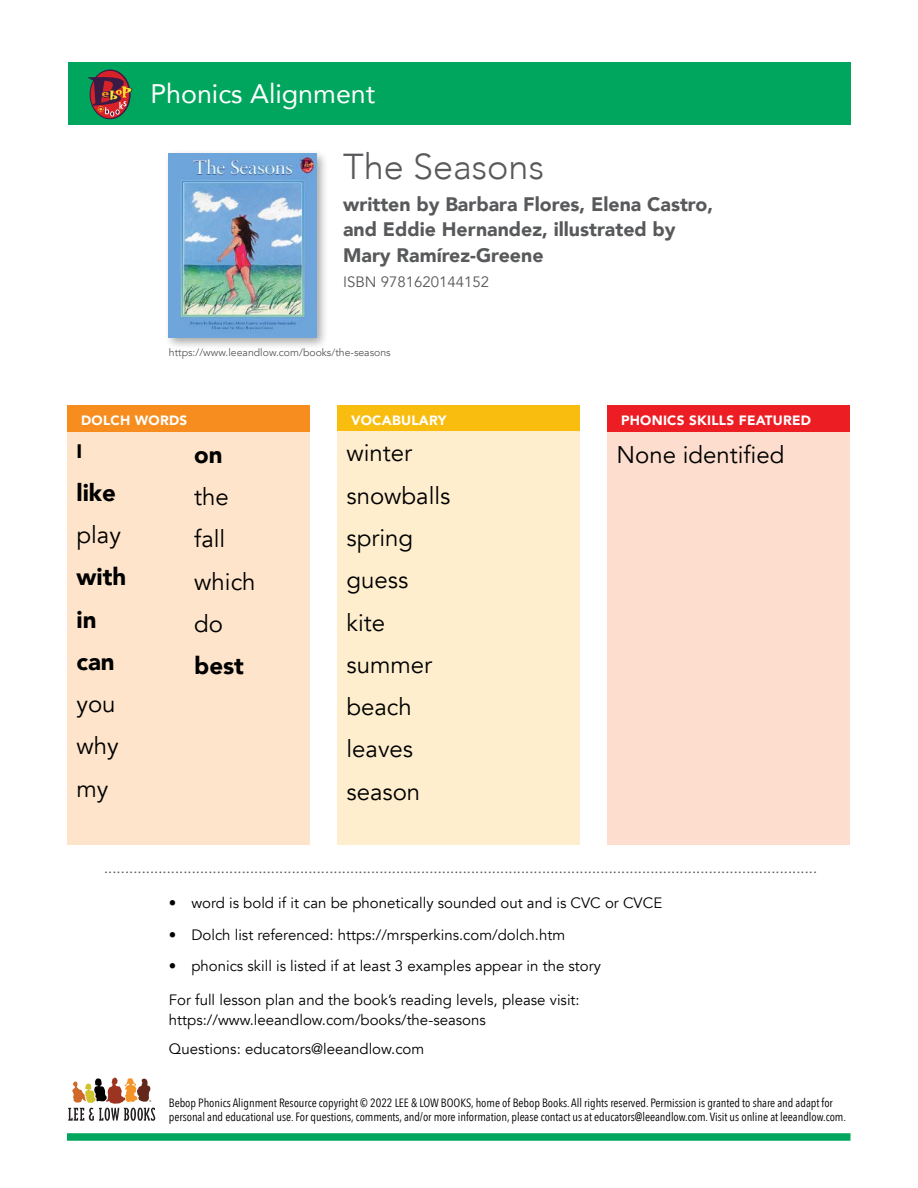
<style>
.page{position:relative;width:918px;height:1188px;background:#fff}
.page>*{position:absolute;margin:0;border:0;box-sizing:border-box;transform-origin:0 0}
.t1{font:300 36px "Avenir";color:#58595b}
.t2{font:26.85px "Avenir";color:#fff}
.t3{font:24px/42.3px "Avenir";color:#000}
.t4{font:900 24px/42.3px "Avenir";color:#000}
.t5{font:900 19.5px/25.5px "Avenir";color:#58595b}
.t6{font:900 19.5px "Avenir";color:#000}
.t7{font:15px/19.5px "Avenir";color:#000}
.t8{font:15px "Minion Pro";color:#58595b}
.t9{font:15px "Avenir";color:#58595b}
.t10{font:900 13.5px "Avenir";letter-spacing:.02em;color:#fff}
.t11{font:12px/14.4px "Avenir Next Condensed";letter-spacing:-.005em;color:#000}
.t12{font:10.5px "Avenir";color:#58595b}
</style>
<div class="page">
<div style="left:67px;top:1133px;width:783px;height:8px;background:#00a65d"></div>
<div style="left:68px;top:62px;width:782px;height:62px;background:#00a65d"></div>
<div style="left:91px;top:70px;width:39px;height:49px;background:#3d1d44;border-radius:50%"></div>
<svg style="left:90px;top:70px;width:40px;height:49px"></svg>
<div style="left:90px;top:70px;width:40px;height:49px;border:1px solid #391b46;border-radius:50%"></div>
<svg style="left:88px;top:77px;width:44px;height:40px"></svg>
<svg style="left:68px;top:1078px;width:87px;height:43px"></svg>
<div style="left:68px;top:405px;width:242px;height:27px;background:#f78d1e"></div>
<div style="left:608px;top:405px;width:242px;height:27px;background:#ed1d24"></div>
<div style="left:338px;top:405px;width:242px;height:27px;background:#f8bd0e"></div>
<div style="left:164px;top:149px;width:165px;height:201px;background:#000;opacity:.35"></div>
<img style="left:168px;top:153px;width:148px;height:184px">
<div style="left:338px;top:431px;width:242px;height:414px;background:#feeece"></div>
<div style="left:608px;top:432px;width:242px;height:413px;background:#fdddce"></div>
<div style="left:68px;top:432px;width:242px;height:413px;background:#fee4ca"></div>
<h2 class="t2" style="left:150px;top:72px;width:226px">Phonics Alignment</h2>
<h1 class="t1" style="left:343px;top:145px;width:202px">The Seasons</h1>
<h3 class="t5" style="left:343px;top:191px;width:372px">written by Barbara Flores, Elena Castro, and Eddie Hernandez, illustrated by<br>Mary Ramírez-Greene</h3>
<p class="t9" style="left:343px;top:273px;width:148px">ISBN 9781620144152</p>
<p class="t12" style="left:169px;top:346px;width:223px">https://www.leeandlow.com/books/the-seasons</p>
<p class="t10" style="left:81px;top:409px;width:108px">DOLCH WORDS</p>
<p class="t10" style="left:351px;top:409px;width:97px">VOCABULARY</p>
<p class="t10" style="left:621px;top:409px;width:192px">PHONICS SKILLS FEATURED</p>
<h3 class="t6" style="left:76px;top:435px;width:7px">I</h3>
<h3 class="t4" style="left:76px;top:471px;width:41px">like</h3>
<h3 class="t3" style="left:76px;top:514px;width:46px">play</h3>
<h3 class="t4" style="left:76px;top:555px;width:51px">with in can</h3>
<h3 class="t3" style="left:76px;top:683px;width:44px">you why my</h3>
<h3 class="t4" style="left:194px;top:433px;width:30px">on</h3>
<h3 class="t3" style="left:194px;top:476px;width:63px">the fall which do</h3>
<h3 class="t4" style="left:194px;top:644px;width:51px">best</h3>
<h3 class="t3" style="left:346px;top:432px;width:105px">winter snowballs spring guess kite summer beach leaves season</h3>
<h3 class="t3" style="left:616px;top:434px;width:169px">None identified</h3>
<p class="t8" style="left:104px;top:858px;width:714px">...........................................................................................................................................................................</p>
<p class="t7" style="left:169px;top:893px;width:495px">• word is bold if it can be phonetically sounded out and is CVC or CVCE</p>
<p class="t7" style="left:169px;top:925px;width:398px">• Dolch list referenced: https://mrsperkins.com/dolch.htm</p>
<p class="t7" style="left:169px;top:956px;width:434px">• phonics skill is listed if at least 3 examples appear in the story</p>
<p class="t7" style="left:169px;top:990px;width:412px">For full lesson plan and the book’s reading levels, please visit: https://www.leeandlow.com/books/the-seasons</p>
<p class="t7" style="left:169px;top:1039px;width:257px">Questions: educators@leeandlow.com</p>
<p class="t11" style="left:169px;top:1095px;width:679px">Bebop Phonics Alignment Resource copyright © 2022 LEE &amp; LOW BOOKS, home of Bebop Books. All rights reserved. Permission is granted to share and adapt for personal and educational use. For questions, comments, and/or more information, please contact us at educators@leeandlow.com. Visit us online at leeandlow.com.</p>
</div>
